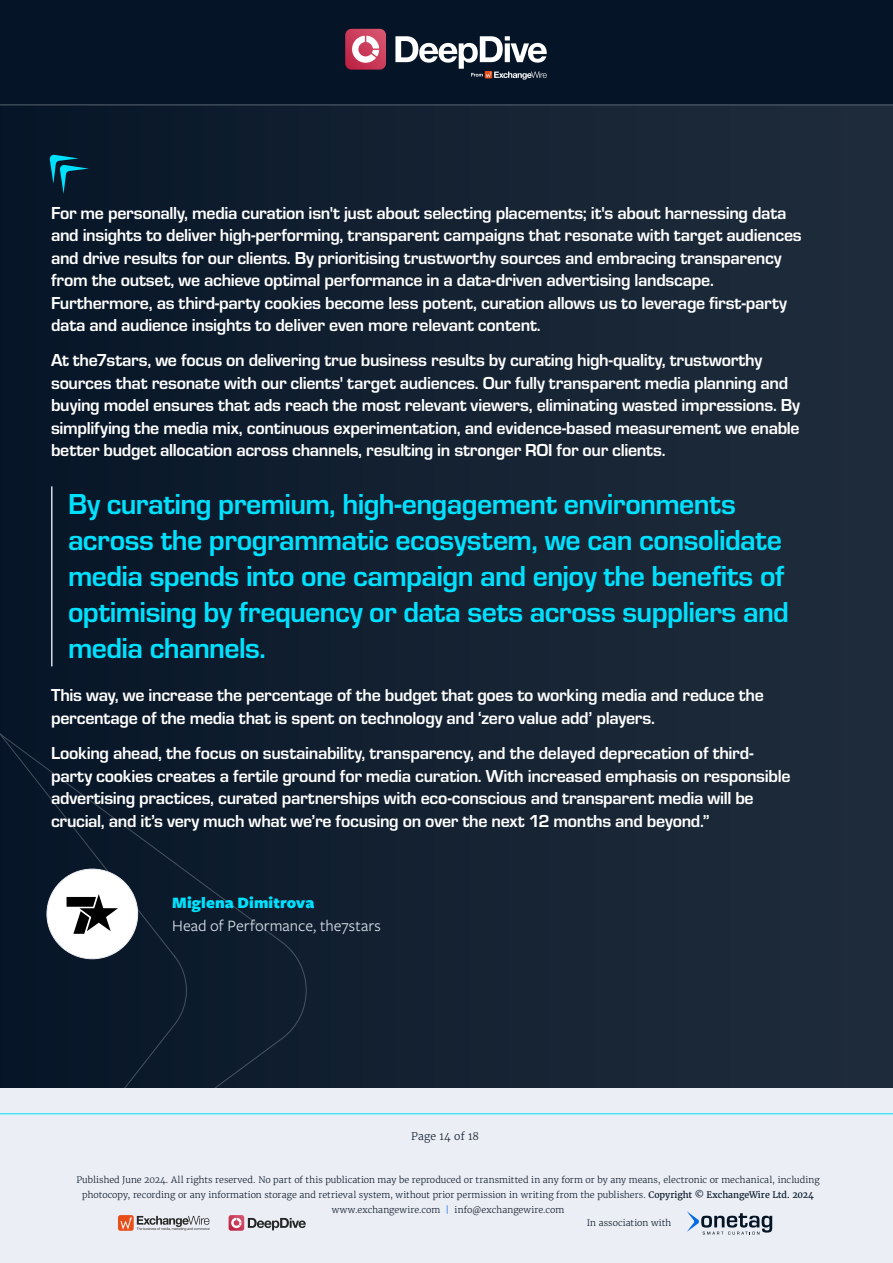
<style>
.page{position:relative;width:893px;height:1263px;background:#fff}
.page>*{position:absolute;margin:0;border:0;box-sizing:border-box;transform-origin:0 0}
.t1{font:700 30px/36px "Eurostile";letter-spacing:-.02em;color:#00e1ff}
.t2{font:700 18px/22.5px "Eurostile";letter-spacing:-.015em;color:#fff}
.t3{font:16.5px "Freight Sans Pro";color:#d6dee8}
.t4{font:900 16.5px "Freight Sans Pro";letter-spacing:.005em;color:#00e1ff}
.t5{font:300 10.5px "Merriweather";letter-spacing:.015em;color:#051426}
.t6{font:300 8.85px/14.9px "Merriweather";color:#051426;text-align:center}
.s1{font-weight:400}
.s2{color:#0069e8}
</style>
<div class="page">
<div style="left:0;top:105px;width:893px;height:984px;background:linear-gradient(to right,#071628,#202d3c)"></div>
<div style="left:0;top:730px;width:307px;height:359px;background:#0b1a2b"></div>
<div style="left:0;top:0;width:893px;height:105px;background:#051426"></div>
<div style="left:0;top:1089px;width:893px;height:174px;background:#ebeef4"></div>
<hr style="left:0;top:1113px;width:893px;height:1px;background:#00e1ff">
<svg style="left:687px;top:1211px;width:85px;height:23px"></svg>
<div style="left:118px;top:1215px;width:16px;height:16px;background:#e84e1a;border-radius:2px"></div>
<svg style="left:121px;top:1216px;width:89px;height:14px"></svg>
<svg style="left:229px;top:1215px;width:77px;height:16px"></svg>
<hr style="left:0;top:104px;width:893px;height:1px;background:#d6dee8">
<svg style="left:50px;top:155px;width:39px;height:39px;background:#064559"></svg>
<div style="left:47px;top:869px;width:91px;height:90px;background:#fff;border-radius:50%"></div>
<svg style="left:67px;top:894px;width:51px;height:40px"></svg>
<hr style="left:51px;top:486px;width:2px;height:180px;background:#d6dee8">
<svg style="left:395px;top:36px;width:152px;height:44px"></svg>
<svg style="left:345px;top:29px;width:41px;height:41px;background:#cf677d"></svg>
<p class="t2" style="left:51px;top:200px;width:752px">For me personally, media curation isn't just about selecting placements; it's about harnessing data and insights to deliver high-performing, transparent campaigns that resonate with target audiences and drive results for our clients. By prioritising trustworthy sources and embracing transparency from the outset, we achieve optimal performance in a data-driven advertising landscape.<br>Furthermore, as third-party cookies become less potent, curation allows us to leverage first-party data and audience insights to deliver even more relevant content.</p>
<p class="t2" style="left:51px;top:348px;width:751px">At the7stars, we focus on delivering true business results by curating high-quality, trustworthy sources that resonate with our clients' target audiences. Our fully transparent media planning and buying model ensures that ads reach the most relevant viewers, eliminating wasted impressions. By simplifying the media mix, continuous experimentation, and evidence-based measurement we enable better budget allocation across channels, resulting in stronger ROI for our clients.</p>
<p class="t1" style="left:68px;top:484px;width:722px">By curating premium, high-engagement environments across the programmatic ecosystem, we can consolidate media spends into one campaign and enjoy the benefits of optimising by frequency or data sets across suppliers and media channels.</p>
<p class="t2" style="left:51px;top:683px;width:714px">This way, we increase the percentage of the budget that goes to working media and reduce the percentage of the media that is spent on technology and ‘zero value add’ players.</p>
<p class="t2" style="left:51px;top:741px;width:741px">Looking ahead, the focus on sustainability, transparency, and the delayed deprecation of third&shy;party cookies creates a fertile ground for media curation. With increased emphasis on responsible advertising practices, curated partnerships with eco-conscious and transparent media will be crucial, and it’s very much what we’re focusing on over the next 12 months and beyond.”</p>
<p class="t4" style="left:172px;top:891px;width:144px">Miglena Dimitrova</p>
<p class="t3" style="left:172px;top:914px;width:210px">Head of Performance, the7stars</p>
<p class="t5" style="left:411px;top:1130px;width:70px">Page 14 of 18</p>
<p class="t6" style="left:76px;top:1172px;width:745px">Published June 2024. All rights reserved. No part of this publication may be reproduced or transmitted in any form or by any means, electronic or mechanical, including photocopy, recording or any information storage and retrieval system, without prior permission in writing from the publishers. <span class="s1">Copyright © ExchangeWire Ltd. 2024 </span>www.exchangewire.com <span class="s2">|</span> info@exchangewire.com</p>
<p class="t6" style="left:587px;top:1216px;width:86px">In association with</p>
</div>
